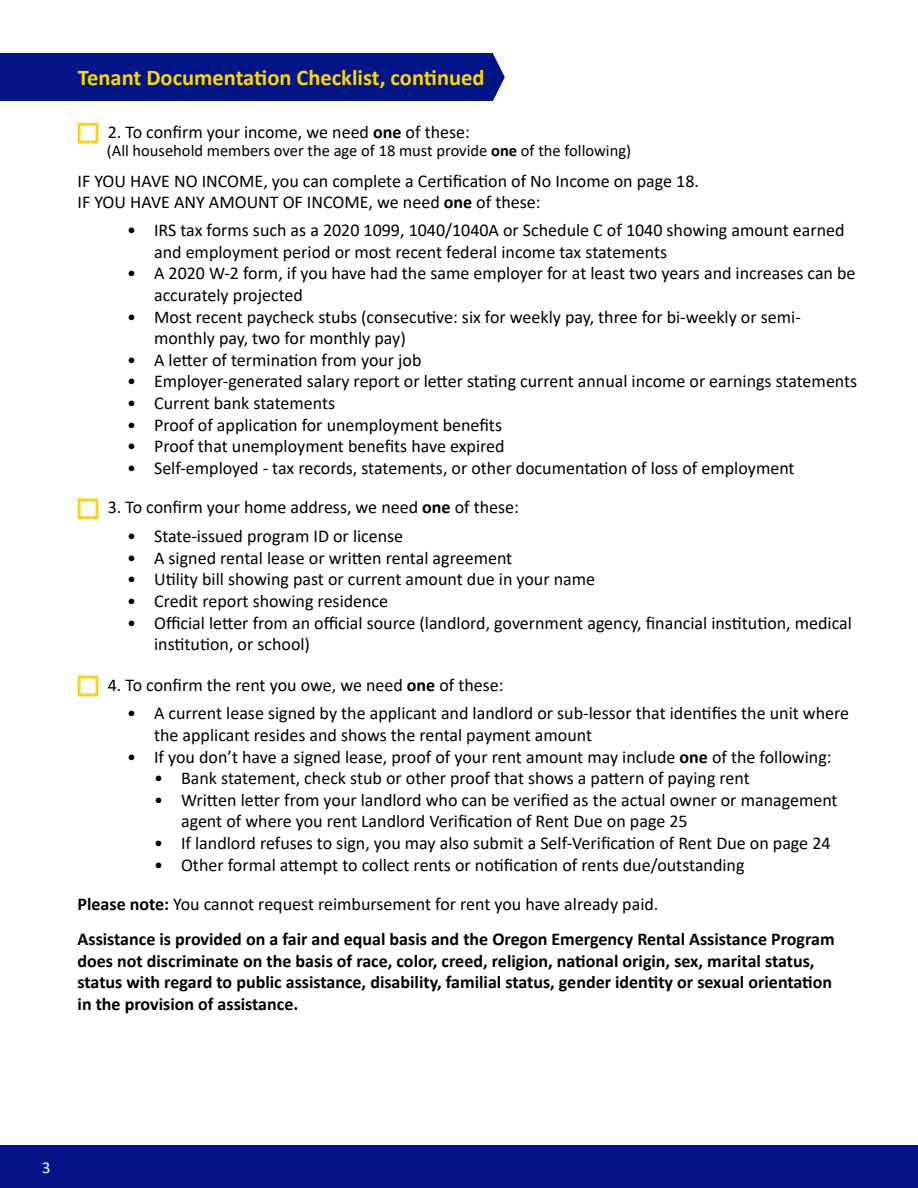
<style>
.page{position:relative;width:918px;height:1188px;background:#fff}
.page>*{position:absolute;margin:0;border:0;box-sizing:border-box;transform-origin:0 0}
.t1{font:700 22.5px "Calibri";color:#ffd600}
.t2{font:18px/21.6px "Calibri";color:#000}
.t3{font:700 18px/21.6px "Calibri";color:#000}
.t4{font:16.5px "Calibri";color:#000}
.t5{font:16.5px "Calibri";color:#fff}
.s1{font-weight:700}
</style>
<div class="page">
<svg style="left:493px;top:54px;width:12px;height:47px"></svg>
<div style="left:0;top:54px;width:493px;height:47px;background:#041589"></div>
<div style="left:0;top:1146px;width:918px;height:42px;background:#041589"></div>
<div style="left:78px;top:123px;width:21px;height:21px;border:3px solid #fbd220"></div>
<div style="left:78px;top:498px;width:21px;height:21px;border:3px solid #fbd220"></div>
<div style="left:78px;top:676px;width:21px;height:20px;border:3px solid #fbd220"></div>
<p class="t1" style="left:78px;top:61px;width:408px">Tenant Documentation Checklist, continued</p>
<p class="t2" style="left:108px;top:120px;width:364px">2. To confirm your income, we need <span class="s1">one</span> of these:</p>
<p class="t4" style="left:107px;top:139px;width:526px">(All household members over the age of 18 must provide <span class="s1">one</span> of the following)</p>
<p class="t2" style="left:78px;top:169px;width:623px">IF YOU HAVE NO INCOME, you can complete a Certification of No Income on page 18.<br>IF YOU HAVE ANY AMOUNT OF INCOME, we need <span class="s1">one</span> of these:</p>
<p class="t2" style="left:154px;top:219px;width:692px;text-indent:-27px">• IRS tax forms such as a 2020 1099, 1040/1040A or Schedule C of 1040 showing amount earned and employment period or most recent federal income tax statements</p>
<p class="t2" style="left:154px;top:262px;width:703px;text-indent:-27px">• A 2020 W-2 form, if you have had the same employer for at least two years and increases can be accurately projected</p>
<p class="t2" style="left:154px;top:305px;width:648px;text-indent:-27px">• Most recent paycheck stubs (consecutive: six for weekly pay, three for bi-weekly or semi&shy;monthly pay, two for monthly pay)</p>
<p class="t2" style="left:127px;top:349px;width:296px">• A letter of termination from your job</p>
<p class="t2" style="left:127px;top:370px;width:732px">• Employer-generated salary report or letter stating current annual income or earnings statements</p>
<p class="t2" style="left:127px;top:392px;width:210px">• Current bank statements</p>
<p class="t2" style="left:127px;top:413px;width:376px">• Proof of application for unemployment benefits</p>
<p class="t2" style="left:127px;top:435px;width:379px">• Proof that unemployment benefits have expired</p>
<p class="t2" style="left:127px;top:457px;width:669px">• Self-employed - tax records, statements, or other documentation of loss of employment</p>
<p class="t2" style="left:108px;top:496px;width:413px">3. To confirm your home address, we need <span class="s1">one</span> of these:</p>
<p class="t2" style="left:127px;top:525px;width:278px">• State-issued program ID or license</p>
<p class="t2" style="left:127px;top:547px;width:387px">• A signed rental lease or written rental agreement</p>
<p class="t2" style="left:127px;top:568px;width:470px">• Utility bill showing past or current amount due in your name</p>
<p class="t2" style="left:127px;top:590px;width:263px">• Credit report showing residence</p>
<p class="t2" style="left:154px;top:611px;width:699px;text-indent:-27px">• Official letter from an official source (landlord, government agency, financial institution, medical institution, or school)</p>
<p class="t2" style="left:108px;top:673px;width:397px">4. To confirm the rent you owe, we need <span class="s1">one</span> of these:</p>
<p class="t2" style="left:154px;top:702px;width:697px;text-indent:-27px">• A current lease signed by the applicant and landlord or sub-lessor that identifies the unit where the applicant resides and shows the rental payment amount</p>
<p class="t2" style="left:127px;top:745px;width:706px">• If you don’t have a signed lease, proof of your rent amount may include <span class="s1">one</span> of the following:</p>
<p class="t2" style="left:154px;top:767px;width:597px">• Bank statement, check stub or other proof that shows a pattern of paying rent</p>
<p class="t2" style="left:181px;top:789px;width:658px;text-indent:-27px">• Written letter from your landlord who can be verified as the actual owner or management agent of where you rent Landlord Verification of Rent Due on page 25</p>
<p class="t2" style="left:154px;top:832px;width:678px">• If landlord refuses to sign, you may also submit a Self-Verification of Rent Due on page 24</p>
<p class="t2" style="left:78px;top:845px;width:668px;line-height:39.2px;text-indent:76px">• Other formal attempt to collect rents or notification of rents due/outstanding<br><span class="s1">Please note:</span> You cannot request reimbursement for rent you have already paid.</p>
<p class="t3" style="left:78px;top:928px;width:759px">Assistance is provided on a fair and equal basis and the Oregon Emergency Rental Assistance Program does not discriminate on the basis of race, color, creed, religion, national origin, sex, marital status, status with regard to public assistance, disability, familial status, gender identity or sexual orientation in the provision of assistance.</p>
<p class="t5" style="left:42px;top:1157px;width:10px">3</p>
</div>
